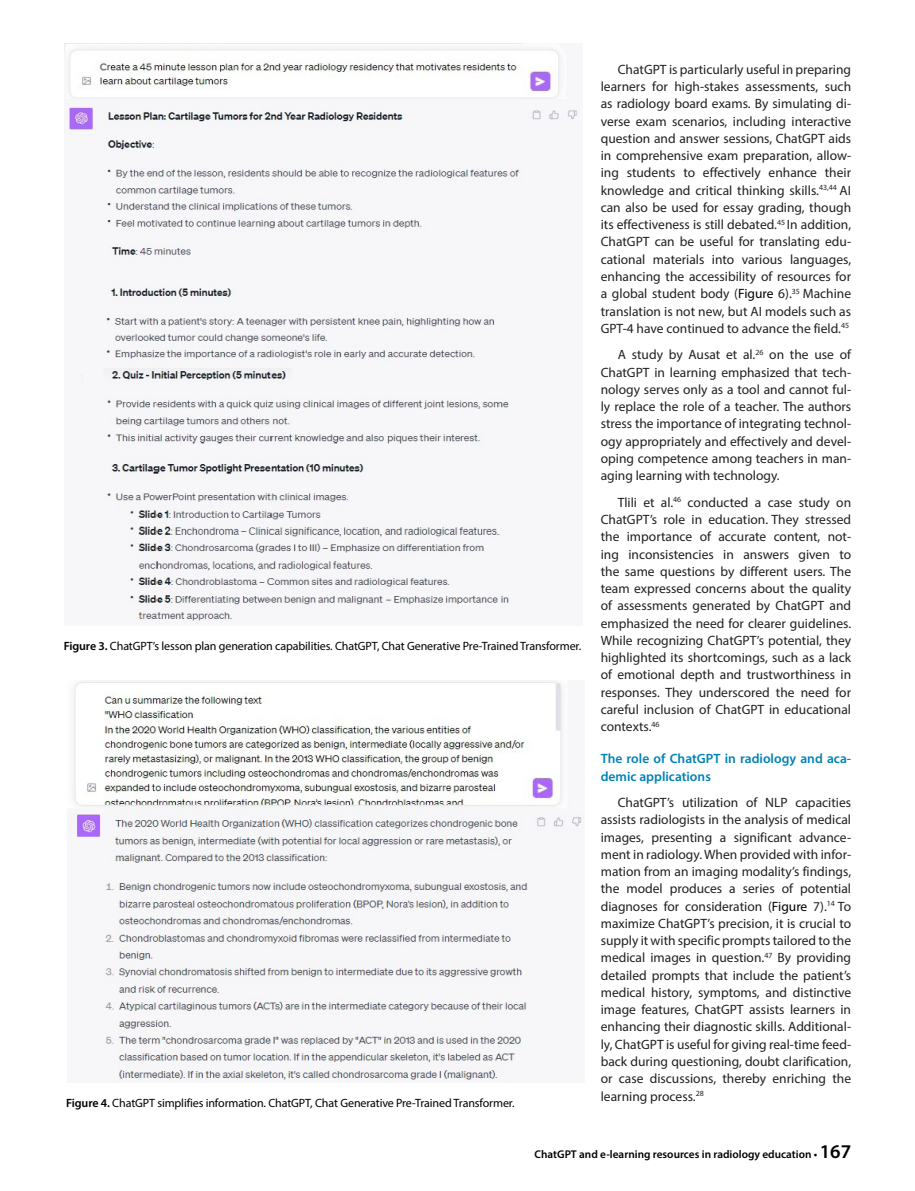
<style>
.page{position:relative;width:915px;height:1191px;background:#fff}
.page>*{position:absolute;margin:0;border:0;box-sizing:border-box;transform-origin:0 0}
.YAZI{font:13.5px/17.2px "Myriad Pro";color:#231f20;text-align:justify}
.ARA_BASLIK{font:600 13.5px/17.2px "Myriad Pro";color:#0082b5}
.RESİM-ALTI{font:12px "Myriad Pro";letter-spacing:-.01em;color:#000}
.t1{font:600 11.25px "Myriad Pro";color:#000}
.s1{font-weight:600}
.s2{color:#000}
.s3{font-size:19.5px}
</style>
<div class="page">
<img style="left:64px;top:44px;width:516px;height:577px">
<img style="left:66px;top:680px;width:518px;height:402px">
<p class="RESİM-ALTI" style="left:64px;top:638px;width:518px"><span class="s1">Figure 3.</span> ChatGPT’s lesson plan generation capabilities. ChatGPT, Chat Generative Pre-Trained Transformer.</p>
<p class="RESİM-ALTI" style="left:66px;top:1095px;width:449px"><span class="s1">Figure 4.</span> ChatGPT simplifies information. ChatGPT, Chat Generative Pre-Trained Transformer.</p>
<p class="YAZI" style="left:600px;top:61px;width:252px;text-indent:17px">ChatGPT is particularly useful in preparing learners for high-stakes assessments, such as radiology board exams. By simulating di&shy;verse exam scenarios, including interactive question and answer sessions, ChatGPT aids in comprehensive exam preparation, allow&shy;ing students to effectively enhance their knowledge and critical thinking skills.<sup>43,44</sup> AI can also be used for essay grading, though its effectiveness is still debated.<sup>45</sup> In addition, ChatGPT can be useful for translating edu&shy;cational materials into various languages, enhancing the accessibility of resources for a global student body (<span class="s2">Figure</span> 6).<sup>35</sup> Machine translation is not new, but AI models such as GPT-4 have continued to advance the field.<sup>45</sup></p>
<p class="YAZI" style="left:600px;top:346px;width:252px;text-indent:17px">A study by Ausat et al.<sup>26</sup> on the use of ChatGPT in learning emphasized that tech&shy;nology serves only as a tool and cannot ful&shy;ly replace the role of a teacher. The authors stress the importance of integrating technol&shy;ogy appropriately and effectively and devel&shy;oping competence among teachers in man&shy;aging learning with technology.</p>
<p class="YAZI" style="left:600px;top:493px;width:252px;text-indent:17px">Tlili et al.<sup>46</sup> conducted a case study on ChatGPT’s role in education. They stressed the importance of accurate content, not&shy;ing inconsistencies in answers given to the same questions by different users. The team expressed concerns about the quality of assessments generated by ChatGPT and emphasized the need for clearer guidelines.<br>While recognizing ChatGPT’s potential, they highlighted its shortcomings, such as a lack of emotional depth and trustworthiness in responses. They underscored the need for careful inclusion of ChatGPT in educational contexts.<sup>46</sup></p>
<p class="ARA_BASLIK" style="left:600px;top:749px;width:252px">The role of ChatGPT in radiology and aca&shy;demic applications</p>
<p class="YAZI" style="left:600px;top:793px;width:252px;text-indent:17px">ChatGPT’s utilization of NLP capacities assists radiologists in the analysis of medical images, presenting a significant advance&shy;ment in radiology. When provided with infor&shy;mation from an imaging modality’s findings, the model produces a series of potential diagnoses for consideration (<span class="s2">Figure</span> 7).<sup>14</sup> To maximize ChatGPT’s precision, it is crucial to supply it with specific prompts tailored to the medical images in question.<sup>47</sup> By providing detailed prompts that include the patient’s medical history, symptoms, and distinctive image features, ChatGPT assists learners in enhancing their diagnostic skills. Additional&shy;ly, ChatGPT is useful for giving real-time feed&shy;back during questioning, doubt clarification, or case discussions, thereby enriching the learning process.<sup>28</sup></p>
<p class="t1" style="left:534px;top:1146px;width:318px">ChatGPT and e-learning resources in radiology education • <span class="s3">167</span></p>
</div>
